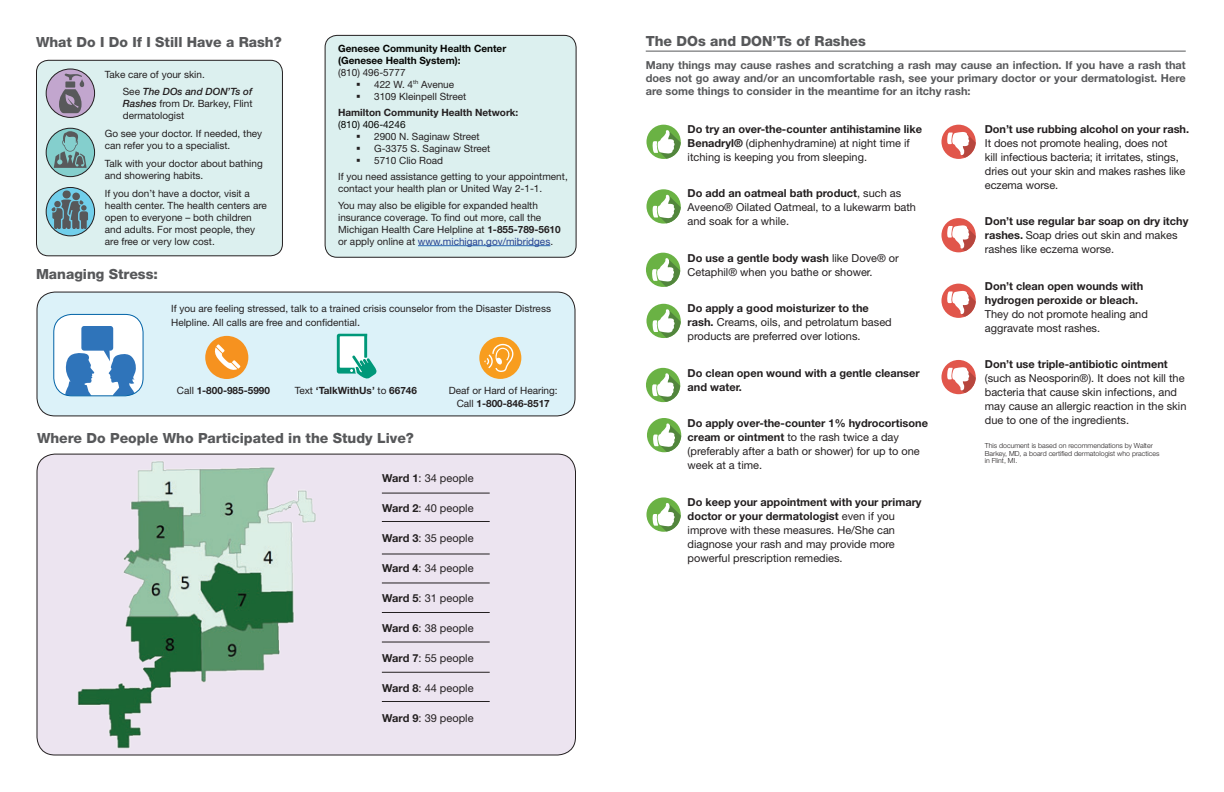
<style>
.page{position:relative;width:1224px;height:792px;background:#fff}
.page>*{position:absolute;margin:0;border:0;box-sizing:border-box;transform-origin:0 0}
.t1{font:800 14px "Helvetica Neue LT Std";color:#57585a}
.t2{font:11px/14px "Helvetica Neue LT Std";color:#231f20}
.t3{font:700 11px/13px "Helvetica Neue LT Std";color:#57585a;text-align:justify}
.t4{font:700 11px/14px "Helvetica Neue LT Std";color:#231f20}
.t5{font:10px/12px "Helvetica Neue LT Std";color:#231f20}
.t6{font:700 10px/16.3px "Helvetica Neue LT Std";color:#231f20}
.t7{font:700 10px/12px "Helvetica Neue LT Std";color:#040503}
.t8{font:10px "Helvetica Neue LT Std";color:#040503}
.t9{font:300 7px/7.6px "Helvetica Neue LT Std";color:#231f20}
.s1{font-weight:500;font-style:italic}
.s2{font-weight:400}
.s3{font-weight:700}
.s4{color:#253f8e}
.s5{font-size:11px}
</style>
<div class="page">
<div style="left:37px;top:454px;width:539px;height:301px;background:#ece4f0;border-radius:18px"></div>
<div style="left:37px;top:292px;width:538px;height:124px;background:#dcf2f9;border-radius:18px"></div>
<div style="left:36px;top:292px;width:540px;height:124px;border:1px solid #231f20;border-radius:18px"></div>
<div style="left:479px;top:337px;width:42px;height:42px;background:#f89d1e;border-radius:50%"></div>
<svg style="left:484px;top:344px;width:29px;height:28px"></svg>
<svg style="left:205px;top:336px;width:43px;height:43px"></svg>
<svg style="left:337px;top:334px;width:40px;height:45px"></svg>
<div style="left:54px;top:314px;width:89px;height:82px;background:#fff;border-radius:18px"></div>
<svg style="left:65px;top:326px;width:71px;height:70px"></svg>
<div style="left:53px;top:314px;width:91px;height:82px;border:1px solid #0163a7;border-radius:18px"></div>
<div style="left:36px;top:60px;width:246px;height:196px;background:#dcf0ef;border-radius:12px"></div>
<div style="left:36px;top:60px;width:247px;height:196px;border:1px solid #231f20;border-radius:12px"></div>
<div style="left:325px;top:35px;width:251px;height:222px;background:#dcf0ef;border-radius:12px"></div>
<div style="left:325px;top:35px;width:252px;height:223px;border:1px solid #231f20;border-radius:12px"></div>
<div style="left:46px;top:69px;width:49px;height:48px;background:#c2a6ce;border-radius:50%"></div>
<svg style="left:59px;top:73px;width:25px;height:40px"></svg>
<div style="left:46px;top:69px;width:49px;height:49px;border:1px solid #231f20;border-radius:50%"></div>
<svg style="left:46px;top:187px;width:49px;height:49px"></svg>
<div style="left:63px;top:190px;width:8px;height:9px;background:#57585a;border-radius:50%"></div>
<svg style="left:51px;top:200px;width:37px;height:29px"></svg>
<div style="left:72px;top:193px;width:8px;height:7px;background:#57585a;border-radius:50%"></div>
<div style="left:46px;top:187px;width:49px;height:49px;border:1px solid #231f20;border-radius:50%"></div>
<svg style="left:46px;top:128px;width:49px;height:49px"></svg>
<svg style="left:54px;top:130px;width:33px;height:38px"></svg>
<div style="left:46px;top:128px;width:49px;height:49px;border:1px solid #231f20;border-radius:50%"></div>
<hr style="left:418px;top:245px;width:132px;height:1px;background:#2865b1">
<hr style="left:382px;top:493px;width:108px;height:1px;background:#231f20">
<hr style="left:382px;top:521px;width:108px;height:1px;background:#231f20">
<hr style="left:382px;top:554px;width:108px;height:1px;background:#231f20">
<hr style="left:382px;top:583px;width:108px;height:1px;background:#231f20">
<hr style="left:382px;top:612px;width:108px;height:1px;background:#231f20">
<hr style="left:382px;top:642px;width:108px;height:1px;background:#231f20">
<hr style="left:382px;top:672px;width:108px;height:1px;background:#231f20">
<hr style="left:382px;top:701px;width:108px;height:1px;background:#231f20">
<img style="left:77px;top:461px;width:239px;height:288px">
<svg style="left:941px;top:125px;width:35px;height:34px"></svg>
<svg style="left:941px;top:218px;width:35px;height:34px"></svg>
<svg style="left:941px;top:284px;width:35px;height:34px"></svg>
<svg style="left:941px;top:360px;width:35px;height:34px"></svg>
<svg style="left:646px;top:125px;width:35px;height:34px"></svg>
<svg style="left:646px;top:189px;width:35px;height:35px"></svg>
<svg style="left:646px;top:253px;width:34px;height:34px"></svg>
<svg style="left:646px;top:304px;width:35px;height:34px"></svg>
<svg style="left:645px;top:366px;width:37px;height:38px"></svg>
<svg style="left:646px;top:368px;width:34px;height:34px"></svg>
<svg style="left:647px;top:418px;width:34px;height:34px"></svg>
<hr style="left:646px;top:51px;width:540px;height:1px;background:#57585a">
<svg style="left:646px;top:497px;width:35px;height:35px"></svg>
<p class="t1" style="left:36px;top:34px;width:247px">What Do I Do If I Still Have a Rash?</p>
<p class="t5" style="left:123px;top:65px;width:131px;line-height:17.8px;text-indent:-18px">Take care of your skin.<br>See <span class="s1">The DOs and DON’Ts of</span></p>
<p class="t5" style="left:123px;top:98px;width:131px"><span class="s1">Rashes</span> from Dr. Barkey, Flint dermatologist</p>
<p class="t5" style="left:105px;top:127px;width:159px">Go see your doctor. If needed, they can refer you to a specialist.</p>
<p class="t5" style="left:105px;top:157px;width:159px">Talk with your doctor about bathing and showering habits.</p>
<p class="t5" style="left:105px;top:187px;width:164px">If you don’t have a doctor, visit a health center. The health centers are open to everyone – both children and adults. For most people, they are free or very low cost.</p>
<p class="t1" style="left:36px;top:266px;width:123px">Managing Stress:</p>
<p class="t7" style="left:338px;top:42px;width:170px">Genesee Community Health Center (Genesee Health System):</p>
<p class="t5" style="left:338px;top:66px;width:69px">(810) 496-5777</p>
<p class="t5" style="left:356px;top:78px;width:100px">▪ 422 W. 4<sup>th</sup> Avenue</p>
<p class="t6" style="left:338px;top:88px;width:182px;text-indent:18px">▪ <span class="s2">3109 Kleinpell Street<br></span>Hamilton Community Health Network:</p>
<p class="t8" style="left:338px;top:119px;width:69px">(810) 406-4246</p>
<p class="t5" style="left:356px;top:130px;width:125px">▪ 2900 N. Saginaw Street</p>
<p class="t5" style="left:356px;top:142px;width:136px">▪ G-3375 S. Saginaw Street</p>
<p class="t5" style="left:338px;top:152px;width:231px;line-height:16.3px;text-indent:18px">▪ 5710 Clio Road<br>If you need assistance getting to your appointment,</p>
<p class="t5" style="left:338px;top:181px;width:206px;line-height:16.3px">contact your health plan or United Way 2-1-1.<br>You may also be eligible for expanded health</p>
<p class="t5" style="left:338px;top:211px;width:224px">insurance coverage. To find out more, call the<br>Michigan Health Care Helpline at <span class="s3">1-855-789-5610 </span>or apply online at <span class="s4">www.michigan.gov/mibridges</span>.</p>
<p class="t5" style="left:171px;top:301px;width:381px;line-height:14px">If you are feeling stressed, talk to a trained crisis counselor from the Disaster Distress<br>Helpline. All calls are free and confidential<span class="s5">.</span></p>
<p class="t6" style="left:177px;top:382px;width:95px"><span class="s2">Call</span> 1-800-985-5990</p>
<p class="t6" style="left:295px;top:382px;width:124px"><span class="s2">Text</span> ‘TalkWithUs’ <span class="s2">to</span> 66746</p>
<p class="t5" style="left:449px;top:384px;width:110px;line-height:13px;text-align:center">Deaf or Hard of Hearing:<br>Call <span class="s3">1-800-846-8517</span></p>
<p class="t1" style="left:37px;top:429px;width:379px">Where Do People Who Participated in the Study Live?</p>
<p class="t2" style="left:382px;top:471px;width:93px"><span class="s3">Ward 1</span>: 34 people</p>
<p class="t2" style="left:382px;top:501px;width:93px"><span class="s3">Ward 2</span>: 40 people</p>
<p class="t2" style="left:382px;top:531px;width:93px"><span class="s3">Ward 3</span>: 35 people</p>
<p class="t2" style="left:382px;top:561px;width:93px"><span class="s3">Ward 4</span>: 34 people</p>
<p class="t2" style="left:382px;top:591px;width:93px"><span class="s3">Ward 5</span>: 31 people</p>
<p class="t2" style="left:382px;top:621px;width:93px"><span class="s3">Ward 6</span>: 38 people</p>
<p class="t2" style="left:382px;top:651px;width:93px"><span class="s3">Ward 7</span>: 55 people</p>
<p class="t2" style="left:382px;top:681px;width:93px"><span class="s3">Ward 8</span>: 44 people</p>
<p class="t2" style="left:382px;top:711px;width:93px"><span class="s3">Ward 9</span>: 39 people</p>
<p class="t1" style="left:646px;top:33px;width:222px">The DOs and DON’Ts of Rashes</p>
<p class="t3" style="left:646px;top:59px;width:542px">Many things may cause rashes and scratching a rash may cause an infection. If you have a rash that does not go away and/or an uncomfortable rash, see your primary doctor or your dermatologist. Here are some things to consider in the meantime for an itchy rash:</p>
<p class="t2" style="left:688px;top:122px;width:236px"><span class="s3">Do try an over-the-counter antihistamine like<br>Benadryl®</span> (diphenhydramine) at night time if itching is keeping you from sleeping.</p>
<p class="t2" style="left:688px;top:186px;width:230px"><span class="s3">Do add an oatmeal bath product</span>, such as<br>Aveeno® Oilated Oatmeal, to a lukewarm bath and soak for a while.</p>
<p class="t2" style="left:688px;top:251px;width:213px"><span class="s3">Do use a gentle body wash</span> like Dove® or<br>Cetaphil® when you bathe or shower.</p>
<p class="t2" style="left:688px;top:301px;width:206px"><span class="s3">Do apply a good moisturizer to the rash.</span> Creams, oils, and petrolatum based products are preferred over lotions.</p>
<p class="t4" style="left:688px;top:366px;width:234px">Do clean open wound with a gentle cleanser and water.</p>
<p class="t2" style="left:688px;top:416px;width:242px"><span class="s3">Do apply over-the-counter 1% hydrocortisone cream or ointment</span> to the rash twice a day (preferably after a bath or shower) for up to one week at a time.</p>
<p class="t2" style="left:688px;top:495px;width:236px"><span class="s3">Do keep your appointment with your primary doctor or your dermatologist</span> even if you improve with these measures. He/She can diagnose your rash and may provide more powerful prescription remedies.</p>
<p class="t4" style="left:985px;top:122px;width:206px">Don’t use rubbing alcohol on your rash.</p>
<p class="t2" style="left:985px;top:136px;width:202px">It does not promote healing, does not<br>kill infectious bacteria; it irritates, stings, dries out your skin and makes rashes like eczema worse.</p>
<p class="t2" style="left:985px;top:214px;width:205px"><span class="s3">Don’t use regular bar soap on dry itchy rashes.</span> Soap dries out skin and makes rashes like eczema worse.</p>
<p class="t4" style="left:985px;top:279px;width:160px">Don’t clean open wounds with hydrogen peroxide or bleach.</p>
<p class="t2" style="left:985px;top:307px;width:165px">They do not promote healing and aggravate most rashes.</p>
<p class="t4" style="left:985px;top:357px;width:184px">Don’t use triple-antibiotic ointment</p>
<p class="t2" style="left:985px;top:371px;width:203px">(such as Neosporin®). It does not kill the bacteria that cause skin infections, and may cause an allergic reaction in the skin due to one of the ingredients.</p>
<p class="t9" style="left:985px;top:442px;width:176px">This document is based on recommendations by Walter<br>Barkey, MD, a board certified dermatologist who practices in Flint, MI.</p>
</div>
